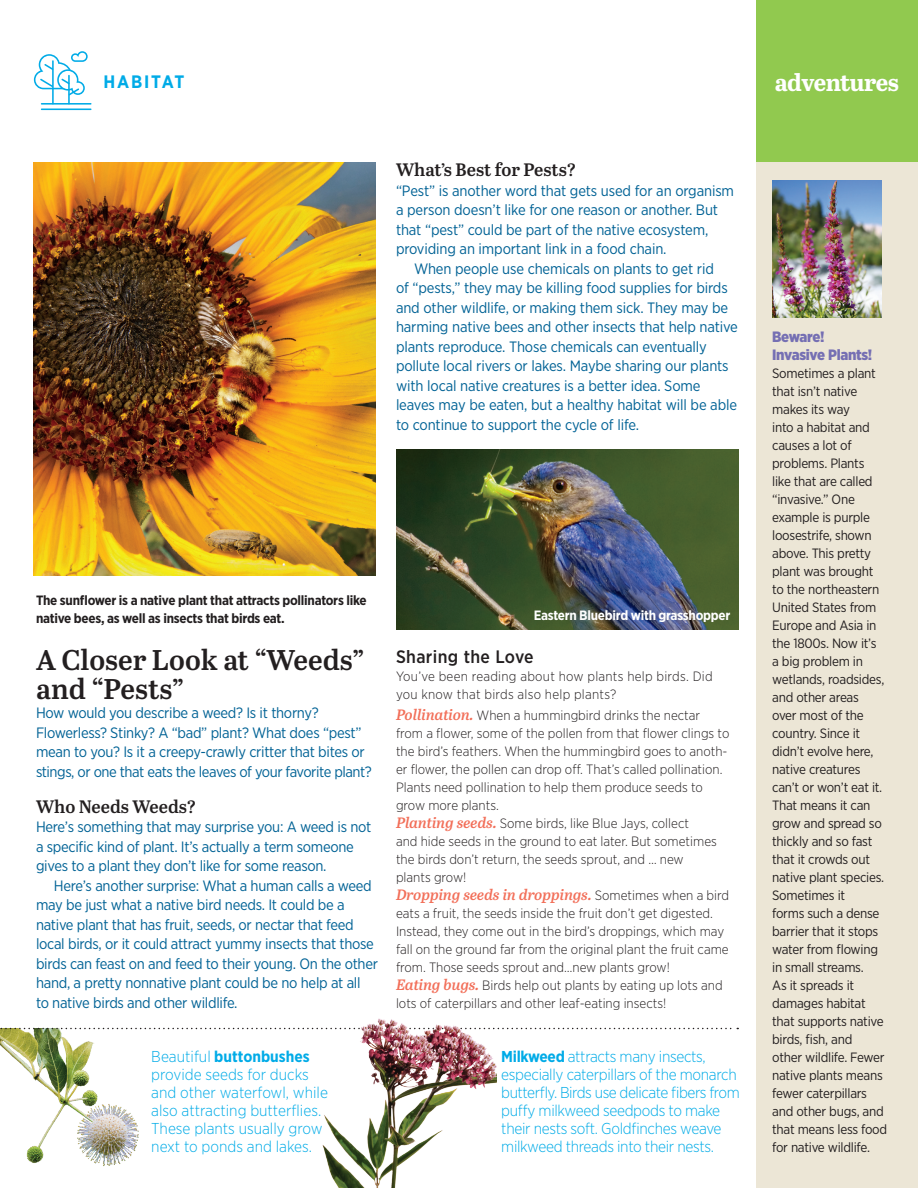
<style>
.page{position:relative;width:918px;height:1188px;background:#fff}
.page>*{position:absolute;margin:0;border:0;box-sizing:border-box;transform-origin:0 0}
.t1{font:600 28.5px/28.5px "Abril Text";color:#231f20}
.t2{font:700 24px "Abril Text";letter-spacing:-.025em;color:#fff}
.t3{font:600 18px "Abril Text";color:#231f20}
.t4{font:500 18px "Gotham Narrow";letter-spacing:.02em;color:#231f20}
.t5{font:700 18px "Gotham Narrow";letter-spacing:.1em;color:#00abe7}
.t6{font:300 15.75px/18px "Gotham Narrow";letter-spacing:-.02em;color:#00abe7}
.t7{font:300 15.75px/18px "Gotham Narrow";color:#00abe7}
.Gotham_Body_-_white{font:15px/19.5px "Gotham Narrow";letter-spacing:-.02em;color:#006295}
.t8{font:italic 600 15px "Abril Text";color:#f26f59}
.t9{font:900 15px/18px "Gotham Narrow";letter-spacing:-.02em;color:#756fb3}
.t10{font:13.5px/18px "Gotham Narrow";letter-spacing:-.02em;color:#231f20}
.t11{font:300 13.5px/18px "Gotham Narrow";color:#231f20}
.t12{font:700 13.5px/18px "Gotham Narrow";letter-spacing:-.02em;color:#231f20}
.t13{font:300 13.5px/18px "Gotham Narrow";letter-spacing:.02em;color:#231f20}
.t14{font:700 13.5px "Gotham Narrow";letter-spacing:-.02em;color:#fff}
.s1{font-family:"Abril Text";font-weight:600;font-style:italic;font-size:15px;color:#f26f59}
.s2{font-family:"Gotham Narrow";font-weight:300;font-style:normal;font-size:13.5px;color:#231f20}
.s3{font-weight:700}
</style>
<div class="page">
<img style="left:0;top:1029px;width:155px;height:137px">
<svg style="left:0;top:1028px;width:738px;height:1px"></svg>
<div style="left:756px;top:162px;width:162px;height:1026px;background:#ece6d6"></div>
<img style="left:298px;top:1018px;width:199px;height:170px">
<img style="left:772px;top:180px;width:110px;height:138px">
<img style="left:34px;top:162px;width:342px;height:414px">
<img style="left:396px;top:449px;width:342px;height:181px">
<hr style="left:41px;top:103px;width:50px;height:2px;background:#00abe7">
<hr style="left:41px;top:109px;width:50px;height:1px;background:#00abe7">
<hr style="left:52px;top:60px;width:2px;height:44px;background:#00abe7">
<hr style="left:68px;top:75px;width:2px;height:29px;background:#00abe7">
<svg style="left:34px;top:51px;width:54px;height:44px"></svg>
<div style="left:756px;top:0;width:162px;height:162px;background:#91c94f"></div>
<p class="t5" style="left:104px;top:70px;width:82px">HABITAT</p>
<p class="t3" style="left:396px;top:156px;width:182px">What’s Best for Pests?</p>
<p class="Gotham_Body_-_white" style="left:396px;top:180px;width:340px">“Pest” is another word that gets used for an organism a person doesn’t like for one reason or another. But that “pest” could be part of the native ecosystem, providing an important link in a food chain.</p>
<p class="Gotham_Body_-_white" style="left:396px;top:258px;width:343px;text-indent:18px">When people use chemicals on plants to get rid<br>of “pests,” they may be killing food supplies for birds and other wildlife, or making them sick. They may be harming native bees and other insects that help native plants reproduce. Those chemicals can eventually pollute local rivers or lakes. Maybe sharing our plants with local native creatures is a better idea. Some leaves may be eaten, but a healthy habitat will be able to continue to support the cycle of life.</p>
<p class="t12" style="left:36px;top:591px;width:332px">The sunflower is a native plant that attracts pollinators like native bees, as well as insects that birds eat.</p>
<p class="t1" style="left:36px;top:644px;width:330px">A Closer Look at “Weeds” and “Pests”</p>
<p class="Gotham_Body_-_white" style="left:36px;top:703px;width:337px">How would you describe a weed? Is it thorny?<br>Flowerless? Stinky? A “bad” plant? What does “pest” mean to you? Is it a creepy-crawly critter that bites or stings, or one that eats the leaves of your favorite plant?</p>
<p class="t3" style="left:36px;top:793px;width:162px">Who Needs Weeds?</p>
<p class="Gotham_Body_-_white" style="left:36px;top:817px;width:337px">Here’s something that may surprise you: A weed is not a specific kind of plant. It’s actually a term someone gives to a plant they don’t like for some reason.</p>
<p class="Gotham_Body_-_white" style="left:36px;top:875px;width:344px;text-indent:18px">Here’s another surprise: What a human calls a weed may be just what a native bird needs. It could be a native plant that has fruit, seeds, or nectar that feed local birds, or it could attract yummy insects that those birds can feast on and feed to their young. On the other hand, a pretty nonnative plant could be no help at all<br>to native birds and other wildlife.</p>
<p class="t14" style="left:534px;top:606px;width:198px">Eastern Bluebird with grasshopper</p>
<p class="t4" style="left:396px;top:645px;width:139px">Sharing the Love</p>
<p class="t13" style="left:396px;top:667px;width:318px">You’ve been reading about how plants help birds. Did you know that birds also help plants?</p>
<p class="t11" style="left:396px;top:706px;width:335px"><span class="s1">Pollination.</span> When a hummingbird drinks the nectar from a flower, some of the pollen from that flower clings to the bird’s feathers. When the hummingbird goes to anoth&shy;er flower, the pollen can drop off. That’s called pollination.<br>Plants need pollination to help them produce seeds to grow more plants.</p>
<p class="t11" style="left:396px;top:814px;width:322px"><span class="s1">Planting seeds.</span> Some birds, like Blue Jays, collect<br>and hide seeds in the ground to eat later. But sometimes the birds don’t return, the seeds sprout, and … new plants grow!</p>
<p class="t8" style="left:396px;top:884px;width:335px">Dropping seeds in droppings. <span class="s2">Sometimes when a bird</span></p>
<p class="t11" style="left:396px;top:904px;width:334px">eats a fruit, the seeds inside the fruit don’t get digested.<br>Instead, they come out in the bird’s droppings, which may fall on the ground far from the original plant the fruit came from. Those seeds sprout and…new plants grow!</p>
<p class="t11" style="left:396px;top:976px;width:328px"><span class="s1">Eating bugs.</span> Birds help out plants by eating up lots and lots of caterpillars and other leaf-eating insects!</p>
<p class="t7" style="left:151px;top:1047px;width:178px">Beautiful <span class="s3">buttonbushes </span>provide seeds for ducks and other waterfowl, while also attracting butterflies.<br>These plants usually grow next to ponds and lakes.</p>
<p class="t6" style="left:501px;top:1047px;width:240px"><span class="s3">Milkweed</span> attracts many insects, especially caterpillars of the monarch butterfly. Birds use delicate fibers from puffy milkweed seedpods to make their nests soft. Goldfinches weave milkweed threads into their nests.</p>
<p class="t2" style="left:775px;top:64px;width:126px">adventures</p>
<p class="t9" style="left:772px;top:328px;width:102px">Beware!<br>Invasive Plants!</p>
<p class="t10" style="left:772px;top:364px;width:117px">Sometimes a plant that isn’t native makes its way<br>into a habitat and causes a lot of problems. Plants<br>like that are called “invasive.” One example is purple loosestrife, shown above. This pretty plant was brought to the northeastern<br>United States from<br>Europe and Asia in the 1800s. Now it’s<br>a big problem in wetlands, roadsides, and other areas<br>over most of the country. Since it didn’t evolve here, native creatures can’t or won’t eat it.<br>That means it can grow and spread so thickly and so fast that it crowds out native plant species.<br>Sometimes it<br>forms such a dense barrier that it stops water from flowing in small streams.<br>As it spreads it damages habitat that supports native birds, fish, and<br>other wildlife. Fewer native plants means fewer caterpillars and other bugs, and that means less food for native wildlife.</p>
</div>
